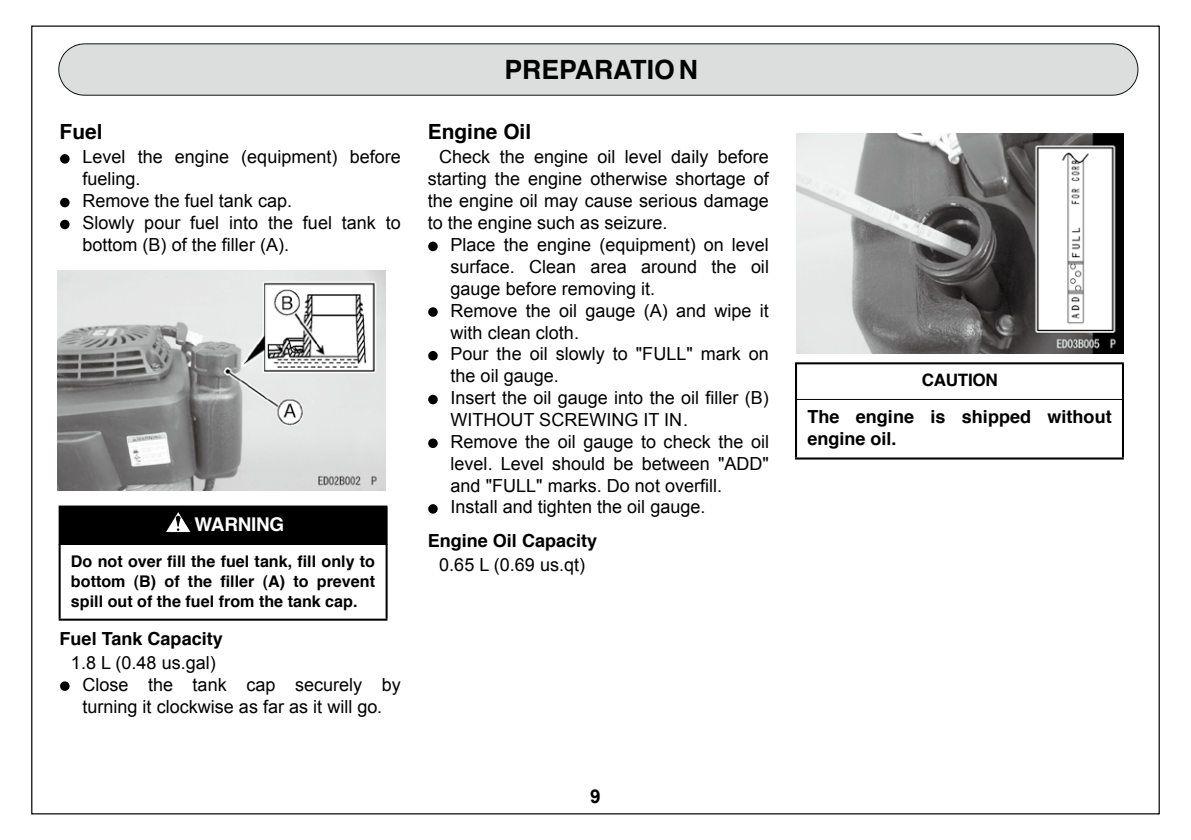
<style>
.page{position:relative;width:1191px;height:840px;background:#fff}
.page>*{position:absolute;margin:0;border:0;box-sizing:border-box;transform-origin:0 0}
.t1{font:700 26.6px "Helvetica";color:#000}
.t2{font:700 20.8px "Helvetica";color:#000}
.t3{font:700 19px "Helvetica";letter-spacing:-.015em;color:#fff}
.t4{font:700 19px "Arial";color:#000}
.t5{font:18px/21.8px "Arial";color:#000}
.t6{font:700 18px/21.8px "Helvetica";color:#000}
.t7{font:700 17.2px "Helvetica";letter-spacing:-.02em;color:#000}
.t8{font:700 16px/20px "Helvetica";color:#000;text-align:justify}
</style>
<div class="page">
<div style="left:60px;top:154px;width:10px;height:9px;background:#000;border-radius:50%"></div>
<div style="left:60px;top:198px;width:10px;height:9px;background:#000;border-radius:50%"></div>
<div style="left:60px;top:219px;width:10px;height:10px;background:#000;border-radius:50%"></div>
<div style="left:60px;top:681px;width:10px;height:9px;background:#000;border-radius:50%"></div>
<div style="left:428px;top:241px;width:10px;height:10px;background:#000;border-radius:50%"></div>
<div style="left:428px;top:307px;width:10px;height:9px;background:#000;border-radius:50%"></div>
<div style="left:428px;top:351px;width:10px;height:9px;background:#000;border-radius:50%"></div>
<svg style="left:428px;top:394px;width:10px;height:10px"></svg>
<div style="left:428px;top:438px;width:10px;height:10px;background:#000;border-radius:50%"></div>
<div style="left:428px;top:504px;width:10px;height:9px;background:#000;border-radius:50%"></div>
<div style="left:60px;top:506px;width:326px;height:38px;background:#000"></div>
<hr style="left:59px;top:505px;width:328px;height:2px;background:#000">
<hr style="left:385px;top:507px;width:2px;height:111px;background:#000">
<hr style="left:59px;top:507px;width:2px;height:111px;background:#000">
<hr style="left:59px;top:618px;width:328px;height:2px;background:#000">
<svg style="left:165px;top:512px;width:26px;height:20px"></svg>
<hr style="left:795px;top:362px;width:328px;height:2px;background:#000">
<hr style="left:1122px;top:364px;width:2px;height:93px;background:#000">
<hr style="left:795px;top:364px;width:2px;height:93px;background:#000">
<hr style="left:795px;top:399px;width:328px;height:1px;background:#000">
<hr style="left:795px;top:457px;width:328px;height:2px;background:#000">
<svg style="left:58px;top:43px;width:1066px;height:53px;background:#b6b7b7"></svg>
<div style="left:84px;top:43px;width:1054px;height:49px;background:#dcdddd"></div>
<img style="left:58px;top:271px;width:327px;height:219px">
<img style="left:796px;top:133px;width:328px;height:220px">
<p class="t2" style="left:60px;top:122px;width:44px">Fuel</p>
<p class="t5" style="left:82px;top:146px;width:320px">Level the engine (equipment) before fueling.<br>Remove the fuel tank cap.<br>Slowly pour fuel into the fuel tank to bottom (B) of the filler (A).</p>
<p class="t3" style="left:194px;top:515px;width:91px">WARNING</p>
<p class="t8" style="left:71px;top:552px;width:306px">Do not over fill the fuel tank, fill only to bottom (B) of the filler (A) to prevent spill out of the fuel from the tank cap.</p>
<p class="t6" style="left:60px;top:629px;width:165px">Fuel Tank Capacity</p>
<p class="t5" style="left:82px;top:651px;width:320px;text-indent:-11px">1.8 L (0.48 us.gal)<br>Close the tank cap securely by turning it clockwise as far as it will go.</p>
<h1 class="t1" style="left:504px;top:58px;width:195px">PREPARATION</h1>
<p class="t2" style="left:428px;top:122px;width:105px">Engine Oil</p>
<p class="t5" style="left:428px;top:146px;width:343px;text-align:justify;text-indent:12px">Check the engine oil level daily before starting the engine otherwise shortage of the engine oil may cause serious damage to the engine such as seizure.</p>
<p class="t5" style="left:450px;top:234px;width:320px">Place the engine (equipment) on level surface. Clean area around the oil gauge before removing it.<br>Remove the oil gauge (A) and wipe it with clean cloth.<br>Pour the oil slowly to "FULL" mark on the oil gauge.<br>Insert the oil gauge into the oil filler (B)<br>WITHOUT SCREWING IT IN.<br>Remove the oil gauge to check the oil level. Level should be between "ADD" and "FULL" marks. Do not overfill.<br>Install and tighten the oil gauge.</p>
<p class="t6" style="left:428px;top:530px;width:171px">Engine Oil Capacity</p>
<p class="t5" style="left:439px;top:553px;width:147px">0.65 L (0.69 us.qt)</p>
<p class="t4" style="left:590px;top:785px;width:12px">9</p>
<p class="t7" style="left:921px;top:372px;width:78px">CAUTION</p>
<p class="t6" style="left:807px;top:407px;width:306px">The engine is shipped without engine oil.</p>
</div>
